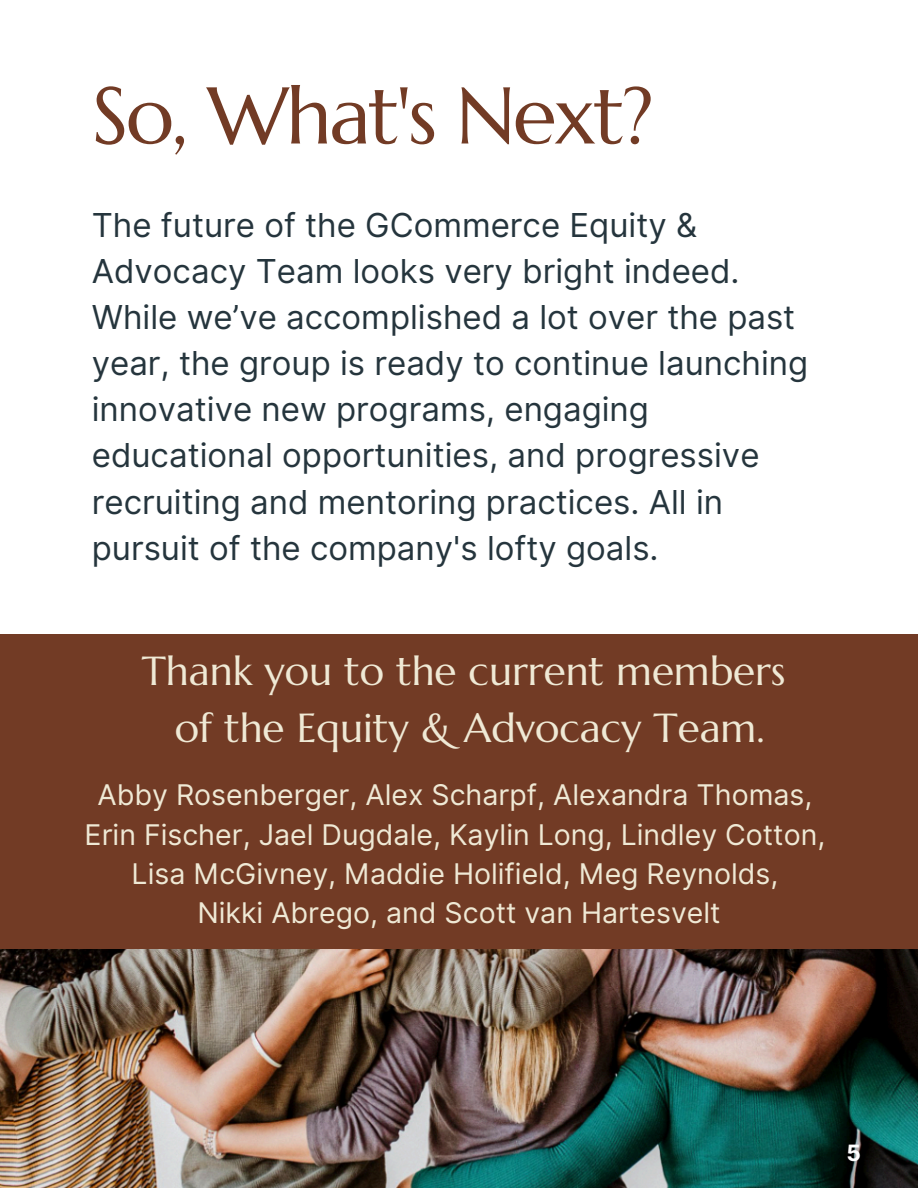
<style>
.page{position:relative;width:918px;height:1188px;background:#fff}
.page>*{position:absolute;margin:0;border:0;box-sizing:border-box;transform-origin:0 0}
.t1{font:80.1px "Marcellus";letter-spacing:-.03em;color:#723b25}
.t2{font:40.5px/56.2px "Marcellus";color:#efe9d5;text-align:center}
.t3{font:33px/46.2px "Inter";color:#25353d}
.t4{font:28.5px "Inter";color:#efe9d5}
.t5{font:700 22.5px "Inter";color:#fff}
</style>
<div class="page">
<img style="left:0;top:949px;width:918px;height:239px">
<div style="left:0;top:634px;width:918px;height:315px;background:#723b25"></div>
<h3 class="t1" style="left:92px;top:65px;width:564px">So, What's Next?</h3>
<h1 class="t3" style="left:92px;top:202px;width:718px">The future of the GCommerce Equity &amp; Advocacy Team looks very bright indeed.<br>While we’ve accomplished a lot over the past year, the group is ready to continue launching innovative new programs, engaging educational opportunities, and progressive recruiting and mentoring practices. All in pursuit of the company's lofty goals.</h1>
<h2 class="t2" style="left:142px;top:643px;width:645px">Thank you to the current members of the Equity &amp; Advocacy Team.</h2>
<p class="t4" style="left:98px;top:778px;width:716px">Abby Rosenberger, Alex Scharpf, Alexandra Thomas,</p>
<p class="t4" style="left:85px;top:817px;width:742px">Erin Fischer, Jael Dugdale, Kaylin Long, Lindley Cotton,</p>
<p class="t4" style="left:132px;top:857px;width:648px">Lisa McGivney, Maddie Holifield, Meg Reynolds,</p>
<p class="t4" style="left:197px;top:896px;width:525px">Nikki Abrego, and Scott van Hartesvelt</p>
<p class="t5" style="left:847px;top:1140px;width:16px">5</p>
</div>
